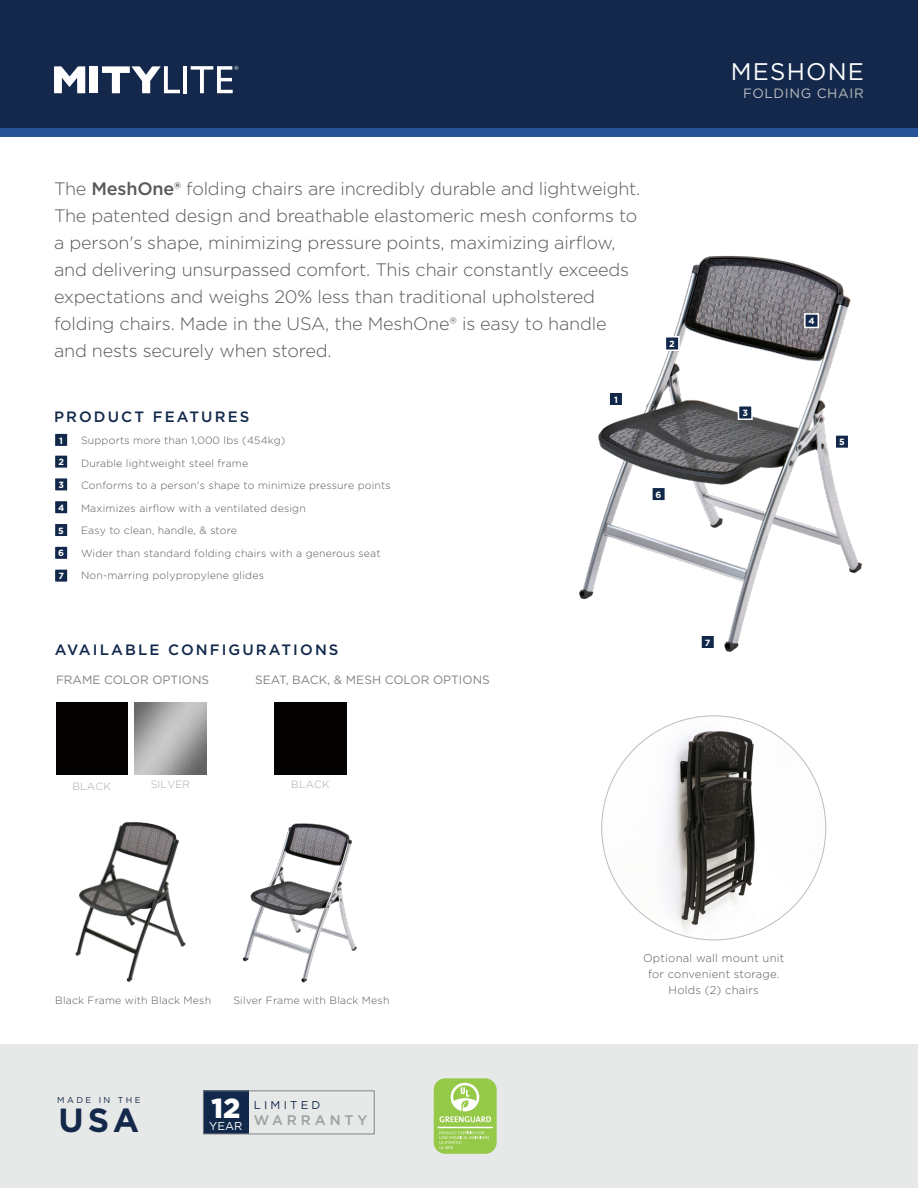
<style>
.page{position:relative;width:918px;height:1188px;background:#fff}
.page>*{position:absolute;margin:0;border:0;box-sizing:border-box;transform-origin:0 0}
.t1{font:700 33.45px "Gotham";color:#14284b}
.t2{font:900 27.6px "Gotham";color:#fff}
.Header_Header{font:24px "Gotham";letter-spacing:.05em;color:#fff}
.Lead_In_Para{font:300 18px/27px "Gotham";letter-spacing:-.01em;color:#58595b}
.t3{font:500 15px "Gotham";letter-spacing:.14em;color:#11284b}
.t4{font:500 13.95px "Gotham";letter-spacing:.28em;color:#9ea0a2}
.Header_Header-2{font:13.5px "Gotham";letter-spacing:.05em;color:#babcbe}
.t5{font:12px "Gotham";color:#808285}
.t6{font:11.55px "Gotham";color:#fff}
.t7{font:11.4px "Gotham";letter-spacing:.28em;color:#14284b}
.Product_Features_Lis{font:300 11.25px/16px "Gotham";letter-spacing:.02em;color:#58595b;text-align:center}
.Product_Features_Lis-2{font:300 10.5px "Gotham";letter-spacing:.02em;color:#58595b}
.Labels_CAPs{font:300 10.5px "Gotham";letter-spacing:.02em;color:#a7a9ac}
.t8{font:700 9px "Gotham";color:#fff}
.t9{font:8.55px "Gotham";letter-spacing:.28em;color:#14284b}
.s1{font-weight:500}
</style>
<div class="page">
<img style="left:579px;top:255px;width:283px;height:397px">
<div style="left:54px;top:546px;width:14px;height:14px;background:#11284b"></div>
<div style="left:54px;top:545px;width:15px;height:15px;border:2px solid #fff"></div>
<div style="left:54px;top:569px;width:14px;height:13px;background:#11284b"></div>
<div style="left:54px;top:568px;width:15px;height:15px;border:2px solid #fff"></div>
<div style="left:54px;top:523px;width:14px;height:14px;background:#11284b"></div>
<div style="left:54px;top:523px;width:15px;height:15px;border:2px solid #fff"></div>
<div style="left:54px;top:500px;width:14px;height:14px;background:#11284b"></div>
<div style="left:54px;top:500px;width:15px;height:15px;border:2px solid #fff"></div>
<div style="left:54px;top:478px;width:14px;height:13px;background:#11284b"></div>
<div style="left:54px;top:477px;width:15px;height:15px;border:2px solid #fff"></div>
<div style="left:54px;top:455px;width:14px;height:13px;background:#11284b"></div>
<div style="left:54px;top:454px;width:15px;height:15px;border:2px solid #fff"></div>
<div style="left:54px;top:433px;width:14px;height:14px;background:#11284b"></div>
<div style="left:54px;top:432px;width:15px;height:15px;border:2px solid #fff"></div>
<div style="left:609px;top:392px;width:14px;height:14px;background:#11284b"></div>
<div style="left:608px;top:392px;width:15px;height:14px;border:2px solid #fff"></div>
<div style="left:652px;top:487px;width:13px;height:14px;background:#11284b"></div>
<div style="left:651px;top:487px;width:15px;height:15px;border:2px solid #fff"></div>
<div style="left:701px;top:635px;width:14px;height:14px;background:#11284b"></div>
<div style="left:700px;top:634px;width:15px;height:16px;border:2px solid #fff"></div>
<div style="left:665px;top:337px;width:14px;height:13px;background:#11284b"></div>
<div style="left:665px;top:336px;width:15px;height:15px;border:2px solid #fff"></div>
<div style="left:805px;top:314px;width:13px;height:13px;background:#11284b"></div>
<div style="left:804px;top:313px;width:15px;height:15px;border:2px solid #fff"></div>
<div style="left:835px;top:435px;width:14px;height:13px;background:#11284b"></div>
<div style="left:834px;top:434px;width:15px;height:15px;border:2px solid #fff"></div>
<div style="left:739px;top:406px;width:13px;height:13px;background:#11284b"></div>
<div style="left:738px;top:405px;width:15px;height:15px;border:2px solid #fff"></div>
<div style="left:0;top:1044px;width:918px;height:144px;background:#e7e8e8"></div>
<div style="left:203px;top:1091px;width:45px;height:43px;background:#11284b"></div>
<div style="left:203px;top:1091px;width:172px;height:43px;border:1px solid #808285"></div>
<div style="left:434px;top:1078px;width:63px;height:76px;background:#95c948;border-radius:12px"></div>
<svg style="left:439px;top:1131px;width:50px;height:18px"></svg>
<hr style="left:438px;top:1127px;width:55px;height:1px;background:#fff">
<svg style="left:439px;top:1083px;width:52px;height:39px"></svg>
<img style="left:602px;top:716px;width:224px;height:224px;border-radius:112px">
<div style="left:0;top:0;width:918px;height:129px;background:#14284b"></div>
<div style="left:0;top:128px;width:918px;height:9px;background:#285298"></div>
<svg style="left:54px;top:66px;width:31px;height:27px"></svg>
<div style="left:90px;top:66px;width:8px;height:27px;background:#fff"></div>
<svg style="left:102px;top:66px;width:78px;height:27px"></svg>
<hr style="left:183px;top:66px;width:4px;height:27px;background:#fff">
<svg style="left:191px;top:66px;width:47px;height:27px"></svg>
<div style="left:56px;top:703px;width:71px;height:71px;background:#050302"></div>
<img style="left:135px;top:703px;width:71px;height:71px">
<div style="left:275px;top:703px;width:71px;height:71px;background:#050302"></div>
<img style="left:75px;top:822px;width:111px;height:160px">
<img style="left:242px;top:823px;width:115px;height:160px">
<p class="Header_Header" style="left:731px;top:56px;width:135px">MESHONE</p>
<p class="Header_Header-2" style="left:743px;top:85px;width:122px">FOLDING CHAIR</p>
<p class="Lead_In_Para" style="left:54px;top:174px;width:588px">The <span class="s1">MeshOne®</span> folding chairs are incredibly durable and lightweight.<br>The patented design and breathable elastomeric mesh conforms to a person's shape, minimizing pressure points, maximizing airflow, and delivering unsurpassed comfort. This chair constantly exceeds expectations and weighs 20% less than traditional upholstered</p>
<p class="Lead_In_Para" style="left:54px;top:309px;width:554px">folding chairs. Made in the USA, the MeshOne® is easy to handle</p>
<p class="Lead_In_Para" style="left:54px;top:336px;width:279px">and nests securely when stored.</p>
<h1 class="t3" style="left:54px;top:407px;width:197px">PRODUCT FEATURES</h1>
<p class="Product_Features_Lis-2" style="left:81px;top:434px;width:206px">Supports more than 1,000 lbs (454kg)</p>
<p class="Product_Features_Lis-2" style="left:81px;top:457px;width:169px">Durable lightweight steel frame</p>
<p class="Product_Features_Lis-2" style="left:81px;top:479px;width:311px">Conforms to a person's shape to minimize pressure points</p>
<p class="Product_Features_Lis-2" style="left:81px;top:502px;width:226px">Maximizes airflow with a ventilated design</p>
<p class="Product_Features_Lis-2" style="left:81px;top:524px;width:158px">Easy to clean, handle, &amp; store</p>
<p class="Product_Features_Lis-2" style="left:81px;top:547px;width:301px">Wider than standard folding chairs with a generous seat</p>
<p class="Product_Features_Lis-2" style="left:81px;top:569px;width:184px">Non-marring polypropylene glides</p>
<p class="t8" style="left:59px;top:434px;width:5px">1</p>
<p class="t8" style="left:58px;top:456px;width:7px">2</p>
<p class="t8" style="left:58px;top:479px;width:7px">3</p>
<p class="t8" style="left:58px;top:502px;width:8px">4</p>
<p class="t8" style="left:58px;top:524px;width:7px">5</p>
<p class="t8" style="left:58px;top:547px;width:7px">6</p>
<p class="t8" style="left:58px;top:570px;width:7px">7</p>
<p class="t8" style="left:614px;top:393px;width:5px">1</p>
<p class="t8" style="left:669px;top:338px;width:7px">2</p>
<p class="t8" style="left:656px;top:489px;width:7px">6</p>
<h1 class="t3" style="left:55px;top:640px;width:285px">AVAILABLE CONFIGURATIONS</h1>
<p class="t5" style="left:56px;top:672px;width:155px">FRAME COLOR OPTIONS</p>
<p class="t5" style="left:255px;top:672px;width:236px">SEAT, BACK, &amp; MESH COLOR OPTIONS</p>
<p class="t8" style="left:705px;top:636px;width:7px">7</p>
<p class="t8" style="left:742px;top:407px;width:7px">3</p>
<p class="t8" style="left:808px;top:315px;width:8px">4</p>
<p class="t8" style="left:839px;top:436px;width:7px">5</p>
<p class="Labels_CAPs" style="left:72px;top:779px;width:40px">BLACK</p>
<p class="Labels_CAPs" style="left:151px;top:778px;width:41px">SILVER</p>
<p class="Labels_CAPs" style="left:291px;top:778px;width:40px">BLACK</p>
<p class="Product_Features_Lis-2" style="left:55px;top:993px;width:157px">Black Frame with Black Mesh</p>
<p class="Product_Features_Lis-2" style="left:233px;top:993px;width:158px">Silver Frame with Black Mesh</p>
<p class="t9" style="left:57px;top:1094px;width:85px">MADE IN THE</p>
<p class="t1" style="left:59px;top:1098px;width:82px">USA</p>
<p class="t2" style="left:212px;top:1089px;width:30px">12</p>
<p class="t6" style="left:209px;top:1118px;width:35px">YEAR</p>
<p class="t7" style="left:254px;top:1098px;width:68px">LIMITED</p>
<p class="t4" style="left:254px;top:1111px;width:115px">WARRANTY</p>
<p class="Product_Features_Lis" style="left:643px;top:950px;width:143px">Optional wall mount unit for convenient storage.</p>
<p class="Product_Features_Lis" style="left:669px;top:982px;width:92px">Holds (2) chairs</p>
</div>
